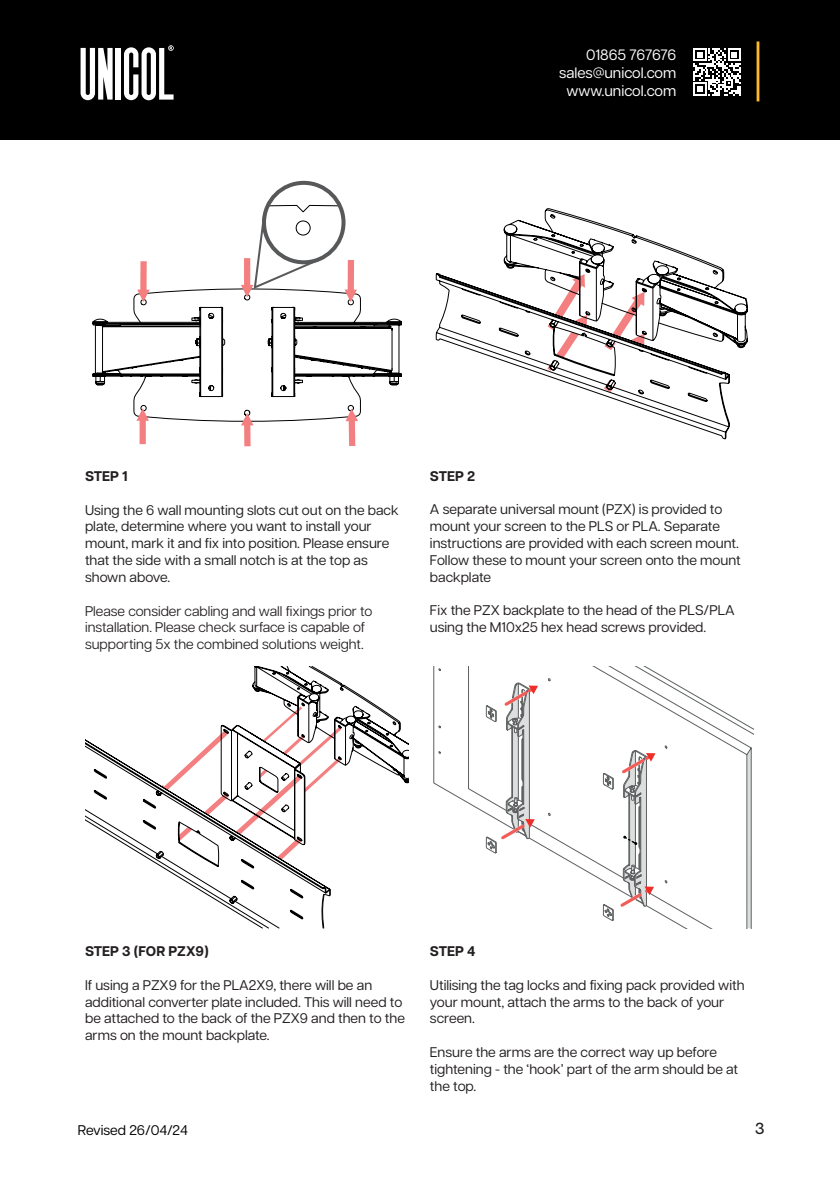
<style>
.page{position:relative;width:840px;height:1191px;background:#fff}
.page>*{position:absolute;margin:0;border:0;box-sizing:border-box;transform-origin:0 0}
.t1{font:500 16px "Articulat CF";color:#231f20}
.t2{font:15px/18px "Articulat CF";color:#fff;text-align:right}
.t3{font:14px/16.8px "Articulat CF";color:#231f20}
.t4{font:14px/16.8px "Articulat CF";color:#231f20}
.t5{font:700 14px "Articulat CF";color:#231f20}
.t6{font:14px "Articulat CF";color:#000}
</style>
<div class="page">
<div style="left:0;top:0;width:839px;height:140px;background:#000"></div>
<svg style="left:124px;top:45px;width:49px;height:55px"></svg>
<div style="left:116px;top:48px;width:5px;height:52px;background:#fff"></div>
<svg style="left:80px;top:48px;width:32px;height:52px"></svg>
<hr style="left:756px;top:41px;width:3px;height:60px;background:#fdb927">
<svg style="left:693px;top:48px;width:47px;height:48px"></svg>
<svg style="left:436px;top:269px;width:311px;height:170px"></svg>
<svg style="left:503px;top:208px;width:220px;height:184px"></svg>
<svg style="left:433px;top:666px;width:320px;height:262px"></svg>
<svg style="left:485px;top:683px;width:53px;height:170px"></svg>
<svg style="left:602px;top:750px;width:53px;height:171px"></svg>
<svg style="left:85px;top:666px;width:261px;height:160px"></svg>
<svg style="left:94px;top:686px;width:315px;height:242px"></svg>
<svg style="left:93px;top:205px;width:308px;height:241px"></svg>
<p class="t2" style="left:559px;top:44px;width:118px">01865 767676 sales@unicol.com www.unicol.com</p>
<p class="t5" style="left:85px;top:466px;width:44px">STEP 1</p>
<p class="t3" style="left:85px;top:500px;width:315px">Using the 6 wall mounting slots cut out on the back plate, determine where you want to install your mount, mark it and fix into position. Please ensure that the side with a small notch is at the top as shown above.</p>
<p class="t4" style="left:85px;top:601px;width:289px">Please consider cabling and wall fixings prior to installation. Please check surface is capable of supporting 5x the combined solutions weight.</p>
<p class="t5" style="left:429px;top:465px;width:47px">STEP 2</p>
<p class="t3" style="left:429px;top:500px;width:312px">A separate universal mount (PZX) is provided to mount your screen to the PLS or PLA. Separate instructions are provided with each screen mount.<br>Follow these to mount your screen onto the mount backplate</p>
<p class="t3" style="left:429px;top:601px;width:306px">Fix the PZX backplate to the head of the PLS/PLA using the M10x25 hex head screws provided.</p>
<p class="t5" style="left:85px;top:941px;width:125px">STEP 3 (FOR PZX9)</p>
<p class="t3" style="left:85px;top:975px;width:321px">If using a PZX9 for the PLA2X9, there will be an additional converter plate included. This will need to be attached to the back of the PZX9 and then to the arms on the mount backplate.</p>
<p class="t5" style="left:429px;top:941px;width:47px">STEP 4</p>
<p class="t3" style="left:429px;top:975px;width:316px">Utilising the tag locks and fixing pack provided with your mount, attach the arms to the back of your screen.</p>
<p class="t3" style="left:429px;top:1042px;width:309px">Ensure the arms are the correct way up before tightening - the ‘hook’ part of the arm should be at the top.</p>
<p class="t6" style="left:78px;top:1119px;width:112px">Revised 26/04/24</p>
<p class="t1" style="left:754px;top:1117px;width:11px">3</p>
</div>
